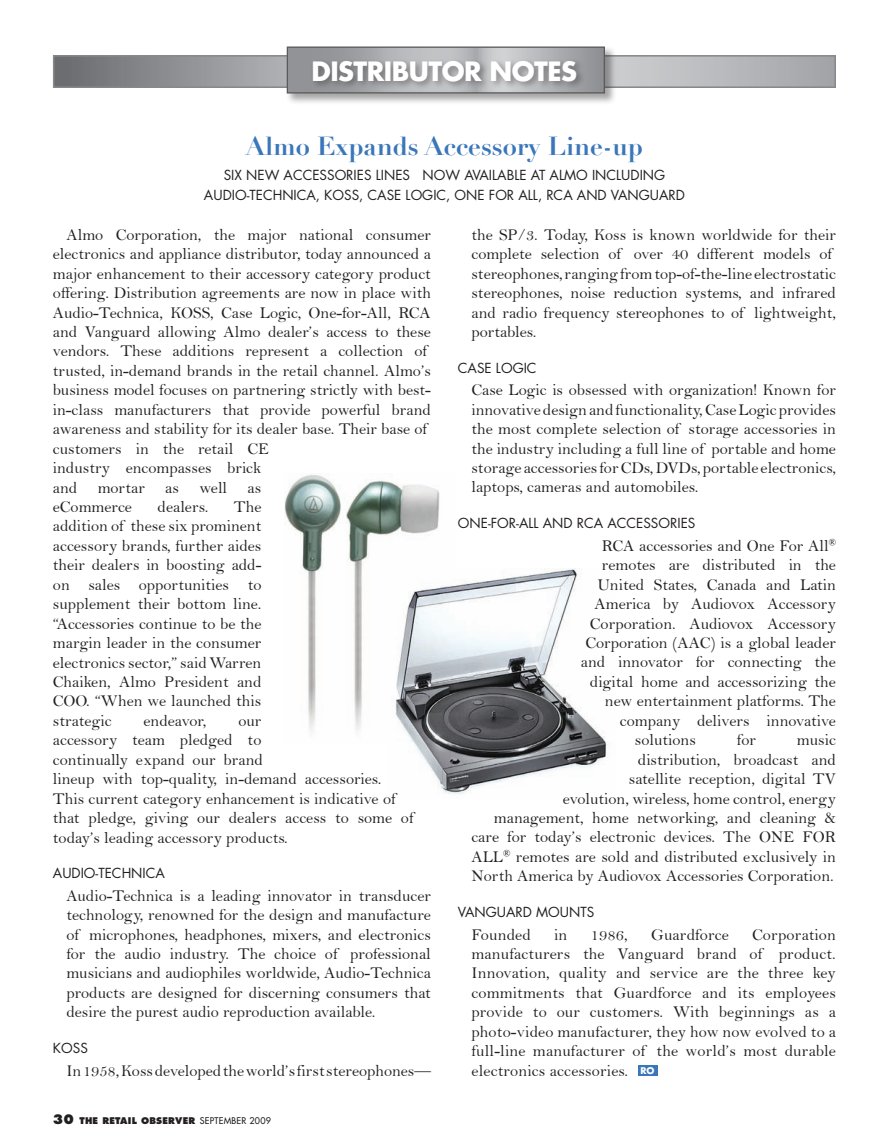
<style>
.page{position:relative;width:890px;height:1148px;background:#fff}
.page>*{position:absolute;margin:0;border:0;box-sizing:border-box;transform-origin:0 0}
.RO_BLUE_Header{font:700 25.8px "Futura";letter-spacing:-.02em;color:#fff}
.RO_BLUE_Header_Heav{font:700 25.5px "Didot";color:#3a76b9}
.RO_Bulleted_text{font:16.5px/19.5px "Bell";color:#231f20;text-align:justify}
.RO_Body_Text_Bell{font:16.5px/19.5px "Bell";color:#231f20}
.RO_BLUE_Byline-Subh{font:13.5px/19.5px "Futura";color:#231f20;text-align:center}
.RO_InBody_Header{font:13.5px "Futura";color:#231f20}
.t1{font:800 9px "Futura";letter-spacing:.025em;color:#231f20}
.RO_Indicia_2{font:700 9px "Futura";color:#fff}
.s1{font-size:12.75px}
.s2{font-weight:400}
</style>
<div class="page">
<img style="left:284px;top:475px;width:156px;height:257px">
<img style="left:386px;top:568px;width:222px;height:226px">
<div style="left:638px;top:1065px;width:19px;height:10px;background:#3a76b9"></div>
<svg style="left:56px;top:58px;width:777px;height:27px;background:#a1a2a5"></svg>
<div style="left:53px;top:55px;width:783px;height:33px;border:2px solid #87898c"></div>
<div style="left:286px;top:46px;width:330px;height:59px;background:#231f20;opacity:.4"></div>
<svg style="left:289px;top:49px;width:314px;height:42px;background:#a5a7aa"></svg>
<div style="left:287px;top:47px;width:318px;height:46px;border:1px solid #5a5a5d"></div>
<div style="left:310px;top:58px;width:276px;height:32px;background:#231f20;opacity:.4"></div>
<p class="RO_BLUE_Header" style="left:311px;top:54px;width:218px">DISTRI BUTOR NOTES</p>
<p class="RO_BLUE_Header_Heav" style="left:246px;top:131px;width:399px">Almo Expands Accessory Line-up</p>
<p class="RO_BLUE_Byline-Subh" style="left:204px;top:166px;width:482px">SIX NEW ACCESSORIES LINES NOW AVAILABLE AT ALMO INCLUDING<br>AUDIO-TECHNICA, KOSS, CASE LOGIC, ONE FOR ALL, RCA AND VANGUARD</p>
<p class="RO_Body_Text_Bell" style="left:53px;top:225px;width:380px;text-indent:14px">Almo Corporation, the major national consumer electronics and appliance distributor, today announced a major enhancement to their accessory category product offering. Distribution agreements are now in place with Audio-Technica, KOSS, Case Logic, One-for-All, RCA and Vanguard allowing Almo dealer’s access to these vendors. These additions represent a collection of trusted, in-demand brands in the retail channel. Almo’s business model focuses on partnering strictly with best&shy;in-class manufacturers that provide powerful brand awareness and stability for its dealer base. Their base of customers in the retail CE<br>industry encompasses brick<br>and mortar as well as<br>eCommerce</p>
<p class="RO_Body_Text_Bell" style="left:158px;top:497px;width:52px">dealers.</p>
<p class="RO_Body_Text_Bell" style="left:53px;top:497px;width:210px;text-align:justify;text-indent:181px">The addition of these six prominent accessory brands, further aides their dealers in boosting add&shy;on sales opportunities to supplement their bottom line. “Accessories continue to be the margin leader in the consumer electronics sector,” said Warren Chaiken, Almo President and COO. “When we launched this strategic</p>
<p class="RO_Body_Text_Bell" style="left:144px;top:711px;width:64px">endeavor,</p>
<p class="RO_Body_Text_Bell" style="left:53px;top:711px;width:362px;text-indent:185px">our<br>accessory team pledged to<br>continually expand our brand<br>lineup with top-quality, in-demand accessories.<br>This current category enhancement is indicative of that pledge, giving our dealers access to some of today’s leading accessory products.</p>
<p class="RO_InBody_Header" style="left:53px;top:864px;width:19px">AUDIO</p>
<p class="RO_InBody_Header" style="left:96px;top:864px;width:19px">-TECHNICA</p>
<p class="RO_Bulleted_text" style="left:66px;top:885px;width:366px">Audio-Technica is a leading innovator in transducer technology, renowned for the design and manufacture of microphones, headphones, mixers, and electronics for the audio industry. The choice of professional musicians and audiophiles worldwide, Audio-Technica products are designed for discerning consumers that desire the purest audio reproduction available.</p>
<p class="RO_InBody_Header" style="left:53px;top:1039px;width:36px">KOSS</p>
<p class="RO_Bulleted_text" style="left:66px;top:1060px;width:366px">In 1958, Koss developed the world’s first stereophones—</p>
<p class="t1" style="left:53px;top:1115px;width:220px"><span class="s1">30</span> THE RETAIL OBSERVER <span class="s2">SEPTEMBER 2009</span></p>
<p class="RO_Bulleted_text" style="left:471px;top:225px;width:366px;text-align:left">the SP/3. Today, Koss is known worldwide for their complete selection of over 40 different models of stereophones, ranging from top-of-the-line electrostatic stereophones, noise reduction systems, and infrared and radio frequency stereophones to of lightweight, portables.</p>
<p class="RO_InBody_Header" style="left:458px;top:359px;width:19px">CASE</p>
<p class="RO_InBody_Header" style="left:496px;top:359px;width:15px">LOGIC</p>
<p class="RO_Bulleted_text" style="left:471px;top:380px;width:366px">Case Logic is obsessed with organization! Known for innovative design and functionality, Case Logic provides the most complete selection of storage accessories in the industry including a full line of portable and home storage accessories for CDs, DVDs, portable electronics, laptops, cameras and automobiles.</p>
<p class="RO_InBody_Header" style="left:458px;top:515px;width:42px">ONE-FOR</p>
<p class="RO_InBody_Header" style="left:516px;top:515px;width:38px">-ALL AND</p>
<p class="RO_InBody_Header" style="left:577px;top:515px;width:49px">RCA ACCESSORIES</p>
<p class="RO_Bulleted_text" style="left:602px;top:535px;width:236px">RCA accessories and One For All<sup>®</sup></p>
<p class="RO_Bulleted_text" style="left:602px;top:555px;width:236px">remotes are distributed in the</p>
<p class="RO_Bulleted_text" style="left:597px;top:574px;width:240px">United States, Canada and Latin</p>
<p class="RO_Bulleted_text" style="left:594px;top:594px;width:243px">America by Audiovox Accessory</p>
<p class="RO_Bulleted_text" style="left:590px;top:613px;width:248px">Corporation. Audiovox Accessory</p>
<p class="RO_Bulleted_text" style="left:585px;top:633px;width:252px">Corporation (AAC) is a global leader</p>
<p class="RO_Bulleted_text" style="left:581px;top:652px;width:257px">and innovator for connecting the</p>
<p class="RO_Bulleted_text" style="left:590px;top:672px;width:248px">digital home and accessorizing the</p>
<p class="RO_Bulleted_text" style="left:605px;top:691px;width:233px">new entertainment platforms. The</p>
<p class="RO_Bulleted_text" style="left:620px;top:710px;width:218px">company delivers innovative</p>
<p class="RO_Bulleted_text" style="left:635px;top:730px;width:63px">solutions</p>
<p class="RO_Bulleted_text" style="left:737px;top:730px;width:21px">for</p>
<p class="RO_Bulleted_text" style="left:471px;top:730px;width:366px;text-align:right">music<br>distribution, broadcast and<br>satellite reception, digital TV<br>evolution, wireless, home control, energy management, home networking, and cleaning &amp; care for today’s electronic devices. The ONE FOR ALL<sup>®</sup> remotes are sold and distributed exclusively in North America by Audiovox Accessories Corporation.</p>
<p class="RO_InBody_Header" style="left:458px;top:903px;width:18px">VANGUARD</p>
<p class="RO_InBody_Header" style="left:536px;top:903px;width:23px">MOUNTS</p>
<p class="RO_Bulleted_text" style="left:471px;top:924px;width:61px">Founded</p>
<p class="RO_Bulleted_text" style="left:554px;top:924px;width:15px">in</p>
<p class="RO_Bulleted_text" style="left:591px;top:924px;width:39px">1986,</p>
<p class="RO_Bulleted_text" style="left:651px;top:924px;width:79px">Guardforce</p>
<p class="RO_Bulleted_text" style="left:471px;top:924px;width:366px;text-indent:281px">Corporation manufacturers the Vanguard brand of product.<br>Innovation, quality and service are the three key commitments that Guardforce and its employees provide to our customers. With beginnings as a photo-video manufacturer, they how now evolved to a full-line manufacturer of the world’s most durable electronics accessories.</p>
<p class="RO_Indicia_2" style="left:641px;top:1064px;width:15px">RO</p>
</div>
